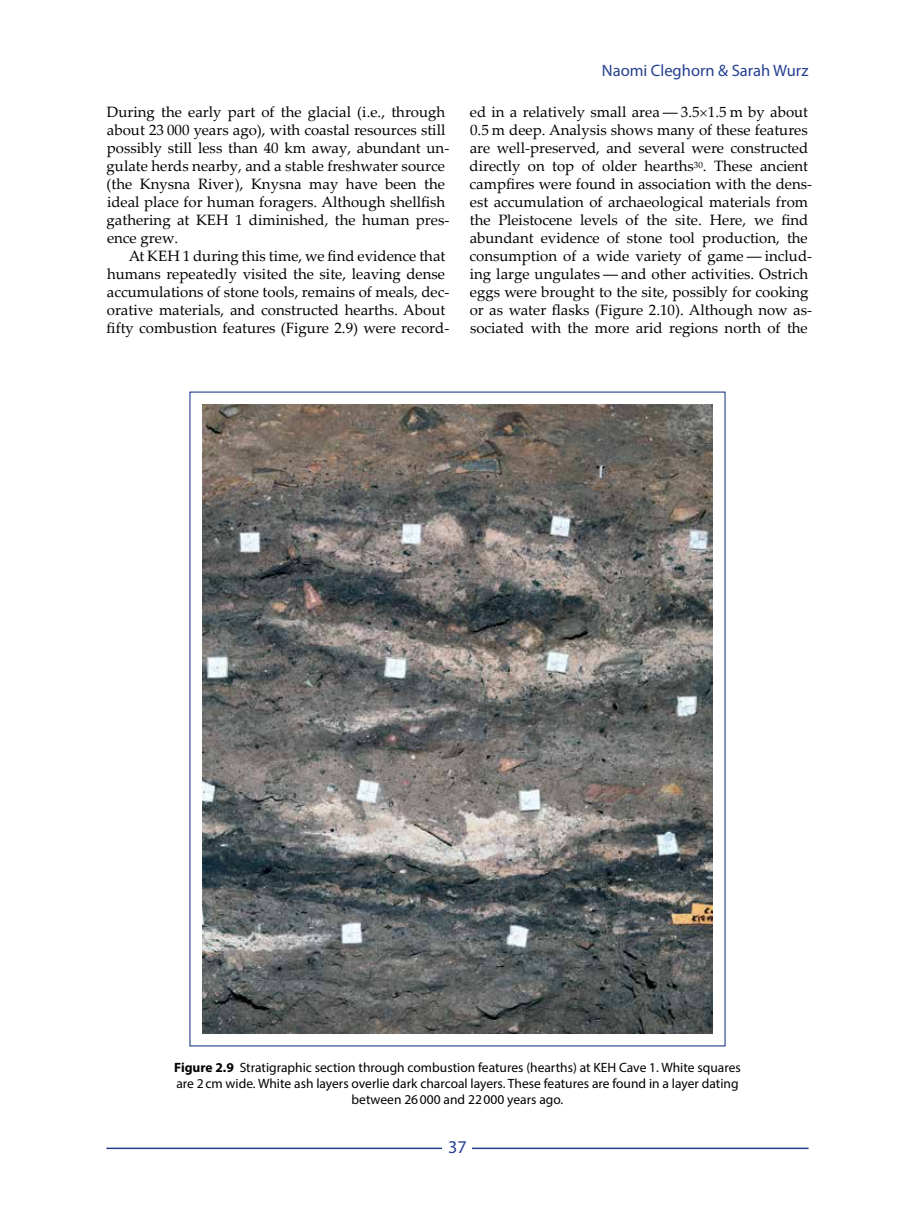
<style>
.page{position:relative;width:915px;height:1212px;background:#fff}
.page>*{position:absolute;margin:0;border:0;box-sizing:border-box;transform-origin:0 0}
.t1{font:18px "Myriad Pro";color:#25408f}
.t2{font:16.5px "Myriad Pro";color:#25408f}
.t3{font:15px/18px "Palatino Linotype";color:#000}
.t4{font:13.5px/16.2px "Myriad Pro";color:#000;text-align:center}
.s1{font-weight:700}
</style>
<div class="page">
<hr style="left:106px;top:1147px;width:702px;height:2px;background:#25408f">
<div style="left:442px;top:1140px;width:30px;height:14px;background:#fff"></div>
<img style="left:202px;top:404px;width:510px;height:630px">
<p class="t3" style="left:106px;top:103px;width:344px">During the early part of the glacial (i.e., through about 23 000 years ago), with coastal resources still possibly still less than 40 km away, abundant un&shy;gulate herds nearby, and a stable freshwater source (the Knysna River), Knysna may have been the ideal place for human foragers. Although shellfish gathering at KEH 1 diminished, the human pres&shy;ence grew.</p>
<p class="t3" style="left:106px;top:247px;width:344px;text-indent:22px">At KEH 1 during this time, we find evidence that humans repeatedly visited the site, leaving dense accumulations of stone tools, remains of meals, dec&shy;orative materials, and constructed hearths. About fifty combustion features (Figure 2.9) were record-</p>
<p class="t2" style="left:601px;top:60px;width:208px">Naomi Cleghorn &amp; Sarah Wurz</p>
<p class="t3" style="left:469px;top:103px;width:344px">ed in a relatively small area ― 3.5 1.5 m by about 0.5 m deep. Analysis shows many of these features are well-preserved, and several were constructed directly on top of older hearths<sup>30</sup>. These ancient campfires were found in association with the dens&shy;est accumulation of archaeological materials from the Pleistocene levels of the site. Here, we find abundant evidence of stone tool production, the consumption of a wide variety of game ― includ&shy;ing large ungulates ― and other activities. Ostrich eggs were brought to the site, possibly for cooking or as water flasks (Figure 2.10). Although now as&shy;sociated with the more arid regions north of the</p>
<p class="t4" style="left:174px;top:1059px;width:568px"><span class="s1">Figure 2.9</span> Stratigraphic section through combustion features (hearths) at KEH Cave 1. White squares are 2cm wide. White ash layers overlie dark charcoal layers. These features are found in a layer dating between 26000 and 22000 years ago.</p>
<p class="t1" style="left:448px;top:1136px;width:20px">37</p>
</div>
